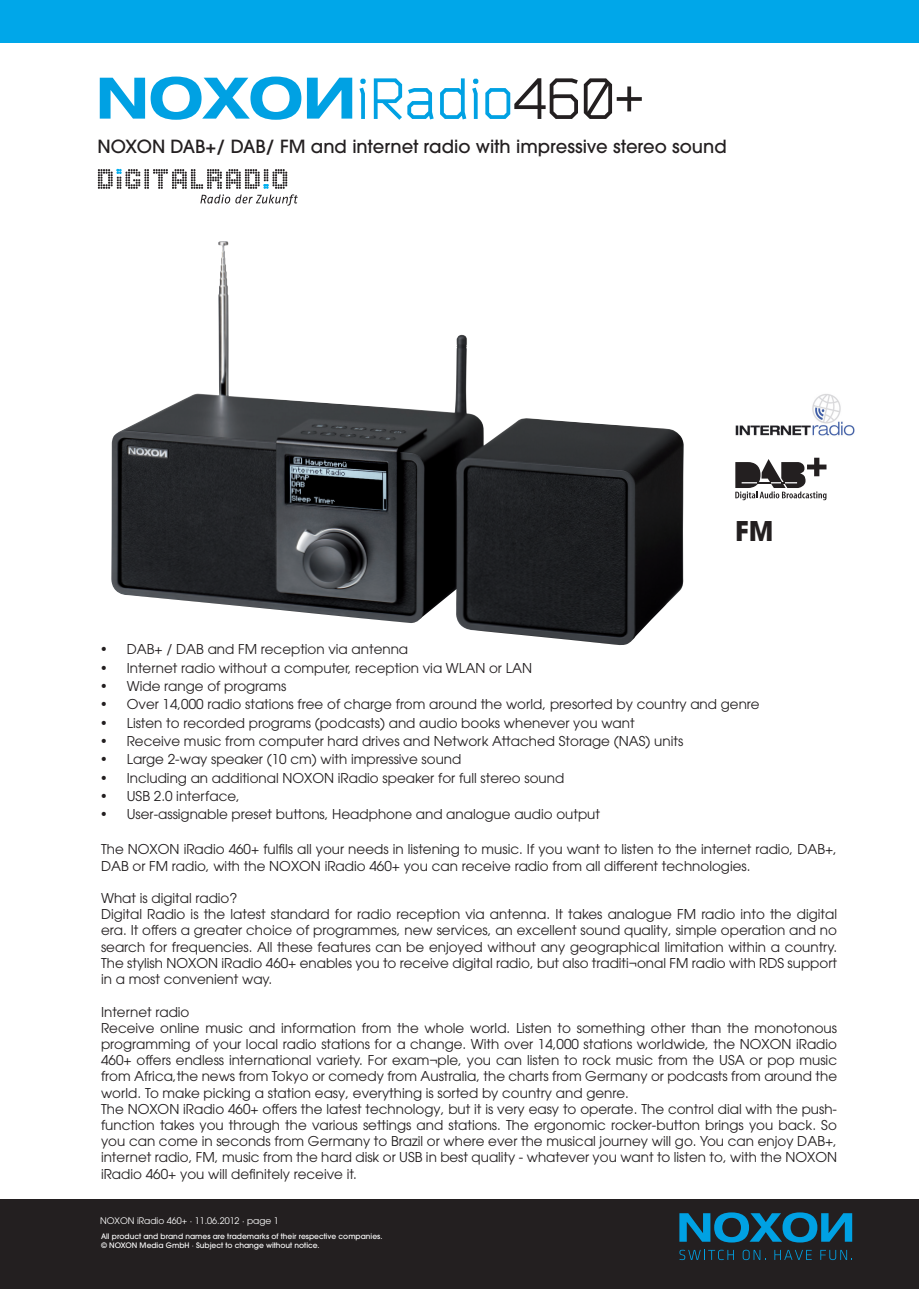
<style>
.page{position:relative;width:919px;height:1289px;background:#fff}
.page>*{position:absolute;margin:0;border:0;box-sizing:border-box;transform-origin:0 0}
.t1{font:700 27px "ITC Avant Garde Pro";color:#231f20}
.t2{font:500 18px "ITC Avant Garde Pro";color:#231f20}
.t3{font:13.5px/16.2px "ITC Avant Garde Pro";color:#231f20}
.t4{font:9px "ITC Avant Garde Pro";color:#fff}
.t5{font:500 7.5px/9px "ITC Avant Garde Pro";color:#fff}
</style>
<div class="page">
<div style="left:0;top:1199px;width:918px;height:89px;background:#231f20"></div>
<div style="left:0;top:0;width:918px;height:43px;background:#00a7e9"></div>
<svg style="left:679px;top:1212px;width:173px;height:30px"></svg>
<svg style="left:679px;top:1249px;width:55px;height:10px"></svg>
<svg style="left:742px;top:1249px;width:19px;height:10px"></svg>
<svg style="left:774px;top:1249px;width:37px;height:10px"></svg>
<svg style="left:820px;top:1249px;width:32px;height:10px"></svg>
<img style="left:111px;top:241px;width:573px;height:404px">
<svg style="left:735px;top:457px;width:91px;height:43px"></svg>
<img style="left:735px;top:394px;width:119px;height:42px">
<svg style="left:98px;top:169px;width:200px;height:37px"></svg>
<svg style="left:100px;top:77px;width:201px;height:43px"></svg>
<svg style="left:307px;top:78px;width:45px;height:41px"></svg>
<svg style="left:359px;top:79px;width:6px;height:40px"></svg>
<svg style="left:374px;top:78px;width:59px;height:42px"></svg>
<svg style="left:440px;top:78px;width:26px;height:41px"></svg>
<svg style="left:472px;top:79px;width:6px;height:40px"></svg>
<svg style="left:485px;top:78px;width:156px;height:41px"></svg>
<h2 class="t2" style="left:98px;top:135px;width:630px">NOXON DAB+/ DAB/ FM and internet radio with impressive stereo sound</h2>
<h1 class="t1" style="left:735px;top:513px;width:40px">FM</h1>
<p class="t3" style="left:100px;top:641px;width:310px">• DAB+ / DAB and FM reception via antenna</p>
<p class="t3" style="left:100px;top:659px;width:434px">• Internet radio without a computer, reception via WLAN or LAN</p>
<p class="t3" style="left:100px;top:678px;width:188px">• Wide range of programs</p>
<p class="t3" style="left:100px;top:696px;width:661px">• Over 14,000 radio stations free of charge from around the world, presorted by country and genre</p>
<p class="t3" style="left:100px;top:714px;width:536px">• Listen to recorded programs (podcasts) and audio books whenever you want</p>
<p class="t3" style="left:100px;top:733px;width:585px">• Receive music from computer hard drives and Network Attached Storage (NAS) units</p>
<p class="t3" style="left:100px;top:751px;width:363px">• Large 2-way speaker (10 cm) with impressive sound</p>
<p class="t3" style="left:100px;top:769px;width:466px">• Including an additional NOXON iRadio speaker for full stereo sound</p>
<p class="t3" style="left:100px;top:788px;width:142px">• USB 2.0 interface,</p>
<p class="t3" style="left:100px;top:806px;width:501px">• User-assignable preset buttons, Headphone and analogue audio output</p>
<p class="t3" style="left:101px;top:841px;width:737px">The NOXON iRadio 460+ fulfils all your needs in listening to music. If you want to listen to the internet radio, DAB+,<br>DAB or FM radio, with the NOXON iRadio 460+ you can receive radio from all different technologies.</p>
<p class="t3" style="left:101px;top:889px;width:737px">What is digital radio?<br>Digital Radio is the latest standard for radio reception via antenna. It takes analogue FM radio into the digital era. It offers a greater choice of programmes, new services, an excellent sound quality, simple operation and no search for frequencies. All these features can be enjoyed without any geographical limitation within a country.<br>The stylish NOXON iRadio 460+ enables you to receive digital radio, but also traditi¬onal FM radio with RDS support in a most convenient way.</p>
<p class="t3" style="left:101px;top:1003px;width:737px">Internet radio<br>Receive online music and information from the whole world. Listen to something other than the monotonous programming of your local radio stations for a change. With over 14,000 stations worldwide, the NOXON iRadio 460+ offers endless international variety. For exam¬ple, you can listen to rock music from the USA or pop music from Africa,the news from Tokyo or comedy from Australia, the charts from Germany or podcasts from around the world. To make picking a station easy, everything is sorted by country and genre.<br>The NOXON iRadio 460+ offers the latest technology, but it is very easy to operate. The control dial with the push&shy;function takes you through the various settings and stations. The ergonomic rocker-button brings you back. So you can come in seconds from Germany to Brazil or where ever the musical journey will go. You can enjoy DAB+, internet radio, FM, music from the hard disk or USB in best quality - whatever you want to listen to, with the NOXON iRadio 460+ you will definitely receive it.</p>
<p class="t4" style="left:100px;top:1215px;width:180px">NOXON iRadio 460+ · 11.06.2012 · page 1</p>
<p class="t5" style="left:101px;top:1231px;width:283px">All product and brand names are trademarks of their respective companies. © NOXON Media GmbH · Subject to change without notice.</p>
</div>
